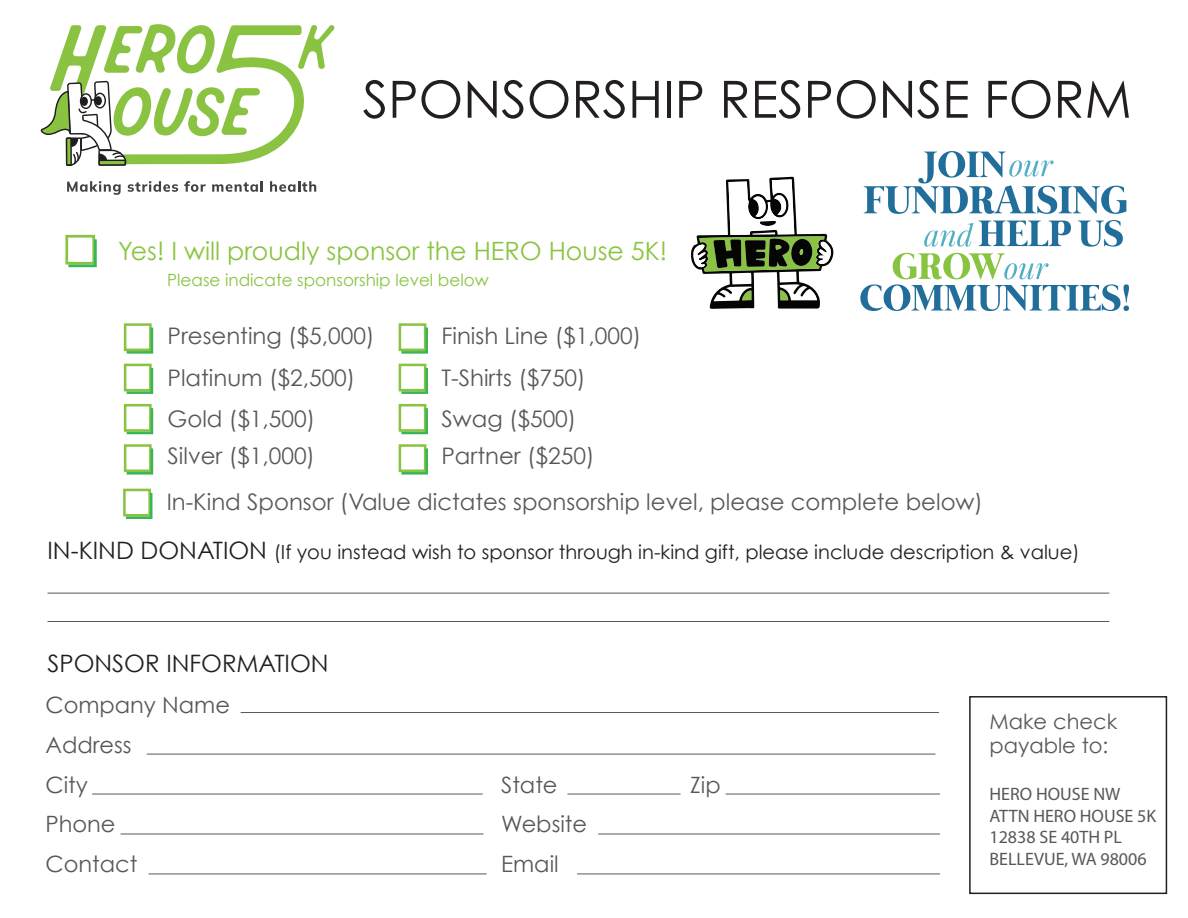
<style>
.page{position:relative;width:1188px;height:918px;background:#fff}
.page>*{position:absolute;margin:0;border:0;box-sizing:border-box;transform-origin:0 0}
.t1{font:51.3px "Century Gothic";color:#231f20}
.t2{font:25.2px "Century Gothic";color:#89c440}
.t3{font:24px "Century Gothic";color:#231f20}
.t4{font:22.8px/42.6px "Century Gothic";color:#57585a}
.t5{font:22.5px/39.9px "Century Gothic";color:#57585a}
.t6{font:21px/24px "Century Gothic";color:#57585a}
.t7{font:19.5px "Century Gothic";color:#231f20}
.t8{font:18px/21.6px "Myriad Pro";color:#57585a}
.t9{font:16.8px "Century Gothic";color:#89c440}
.s1{font-size:24px}
</style>
<div class="page">
<svg style="left:1078px;top:220px;width:45px;height:27px"></svg>
<svg style="left:864px;top:151px;width:262px;height:63px"></svg>
<svg style="left:924px;top:221px;width:147px;height:26px"></svg>
<svg style="left:860px;top:253px;width:269px;height:58px"></svg>
<div style="left:65px;top:235px;width:30px;height:30px;border:3px solid #89c440"></div>
<svg style="left:66px;top:237px;width:31px;height:31px"></svg>
<div style="left:124px;top:323px;width:28px;height:28px;border:3px solid #89c440"></div>
<svg style="left:124px;top:325px;width:30px;height:29px"></svg>
<div style="left:124px;top:364px;width:28px;height:27px;border:3px solid #89c440"></div>
<svg style="left:124px;top:365px;width:30px;height:29px"></svg>
<div style="left:124px;top:404px;width:28px;height:28px;border:3px solid #89c440"></div>
<svg style="left:124px;top:406px;width:30px;height:29px"></svg>
<div style="left:124px;top:444px;width:28px;height:28px;border:3px solid #89c440"></div>
<svg style="left:124px;top:446px;width:30px;height:29px"></svg>
<div style="left:399px;top:323px;width:27px;height:28px;border:3px solid #89c440"></div>
<svg style="left:399px;top:325px;width:29px;height:29px"></svg>
<div style="left:399px;top:364px;width:27px;height:27px;border:3px solid #89c440"></div>
<svg style="left:399px;top:365px;width:29px;height:29px"></svg>
<div style="left:399px;top:404px;width:27px;height:28px;border:3px solid #89c440"></div>
<svg style="left:399px;top:406px;width:29px;height:29px"></svg>
<div style="left:399px;top:444px;width:27px;height:28px;border:3px solid #89c440"></div>
<svg style="left:399px;top:446px;width:29px;height:29px"></svg>
<hr style="left:48px;top:621px;width:1061px;height:1px;background:#57585a">
<hr style="left:48px;top:593px;width:1061px;height:1px;background:#57585a">
<hr style="left:241px;top:712px;width:698px;height:1px;background:#57585a">
<hr style="left:147px;top:754px;width:789px;height:1px;background:#57585a">
<hr style="left:92px;top:794px;width:391px;height:1px;background:#57585a">
<hr style="left:567px;top:794px;width:114px;height:1px;background:#57585a">
<hr style="left:726px;top:794px;width:214px;height:1px;background:#57585a">
<hr style="left:121px;top:834px;width:363px;height:1px;background:#57585a">
<hr style="left:598px;top:834px;width:342px;height:1px;background:#57585a">
<hr style="left:148px;top:874px;width:339px;height:1px;background:#57585a">
<hr style="left:577px;top:874px;width:363px;height:1px;background:#57585a">
<div style="left:969px;top:696px;width:198px;height:198px;border:2px solid #231f20"></div>
<svg style="left:67px;top:181px;width:54px;height:14px"></svg>
<svg style="left:128px;top:181px;width:50px;height:11px"></svg>
<svg style="left:184px;top:181px;width:22px;height:11px"></svg>
<svg style="left:212px;top:181px;width:51px;height:11px"></svg>
<svg style="left:270px;top:181px;width:46px;height:11px"></svg>
<svg style="left:41px;top:24px;width:294px;height:142px"></svg>
<svg style="left:691px;top:177px;width:143px;height:132px"></svg>
<div style="left:123px;top:489px;width:28px;height:27px;border:3px solid #89c440"></div>
<svg style="left:123px;top:490px;width:30px;height:29px"></svg>
<h1 class="t1" style="left:363px;top:63px;width:771px">SPONSORSHIP RESPONSE FORM</h1>
<p class="t2" style="left:118px;top:233px;width:551px">Yes! I will proudly sponsor the HERO House 5K!</p>
<p class="t9" style="left:167px;top:268px;width:323px">Please indicate sponsorship level below</p>
<p class="t4" style="left:168px;top:314px;width:208px">Presenting ($5,000)<br>Platinum ($2,500)</p>
<p class="t4" style="left:168px;top:399px;width:149px;line-height:37.8px">Gold ($1,500)<br>Silver ($1,000)</p>
<p class="t4" style="left:441px;top:314px;width:201px">Finish Line ($1,000)<br>T-Shirts ($750)</p>
<p class="t4" style="left:441px;top:399px;width:154px;line-height:37.8px">Swag ($500)<br>Partner ($250)</p>
<p class="t4" style="left:167px;top:480px;width:818px">In-Kind Sponsor (Value dictates sponsorship level, please complete below)</p>
<p class="t7" style="left:48px;top:539px;width:1034px"><span class="s1">IN-KIND DONATION</span> (If you instead wish to sponsor through in-kind gift, please include description &amp; value)</p>
<p class="t3" style="left:48px;top:646px;width:283px">SPONSOR INFORMATION</p>
<p class="t5" style="left:45px;top:684px;width:186px">Company Name<br>Address<br>City</p>
<p class="t5" style="left:501px;top:764px;width:58px">State</p>
<p class="t5" style="left:690px;top:764px;width:32px">Zip</p>
<p class="t5" style="left:45px;top:804px;width:72px">Phone</p>
<p class="t5" style="left:501px;top:804px;width:87px">Website</p>
<p class="t5" style="left:45px;top:844px;width:93px">Contact</p>
<p class="t5" style="left:501px;top:844px;width:59px">Email</p>
<p class="t6" style="left:989px;top:709px;width:129px">Make check payable to:</p>
<p class="t8" style="left:989px;top:783px;width:168px">HERO HOUSE NW<br>ATTN HERO HOUSE 5K<br>12838 SE 40TH PL<br>BELLEVUE, WA 98006</p>
</div>
